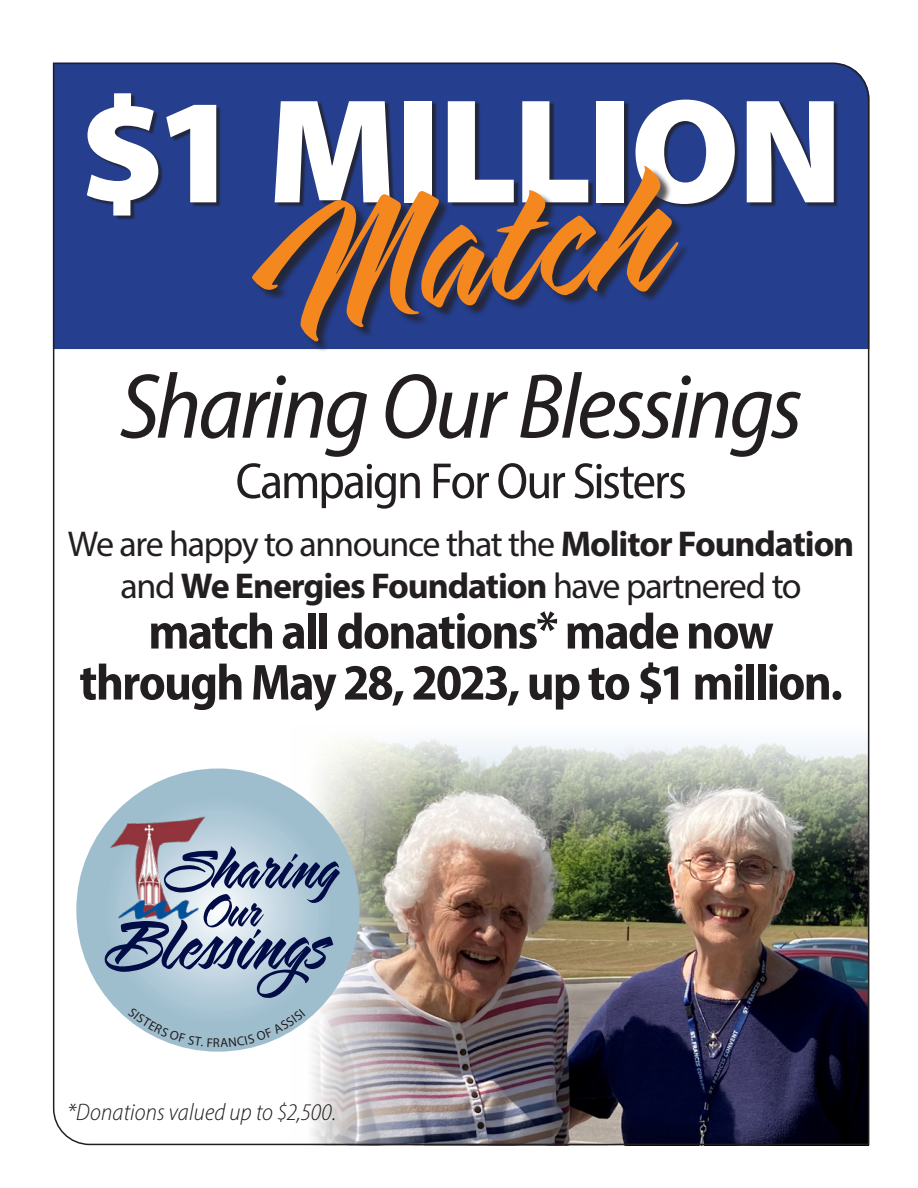
<style>
.page{position:relative;width:918px;height:1188px;background:#fff}
.page>*{position:absolute;margin:0;border:0;box-sizing:border-box;transform-origin:0 0}
.t1{font:900 150px "Myriad Pro";letter-spacing:-.02em;color:#fff}
.t2{font:italic semi-condensed 93px "Myriad Pro";letter-spacing:-.03em;color:#231f20}
.t3{font:53.1px "Sarah Script";color:#020c46}
.t4{font:700 semi-condensed 51px "Myriad Pro";letter-spacing:-.035em;color:#231f20}
.t5{font:semi-condensed 51px "Myriad Pro";letter-spacing:-.04em;color:#231f20}
.t6{font:36px/42px "Myriad Pro";letter-spacing:-.04em;color:#231f20;text-align:center}
.t7{font:italic 300 semi-condensed 24px "Myriad Pro";letter-spacing:.005em;color:#231f20}
.t8{font:12.9px "Myriad Pro";color:#231f20}
.s1{font-weight:700}
</style>
<div class="page">
<img style="left:52px;top:62px;width:818px;height:1084px">
<div style="left:89px;top:95px;width:749px;height:125px;background:#231f20;opacity:.75"></div>
<div style="left:254px;top:168px;width:436px;height:185px;background:#231f20;opacity:.75"></div>
<svg style="left:76px;top:769px;width:283px;height:283px"></svg>
<img style="left:110px;top:817px;width:124px;height:102px">
<svg style="left:104px;top:920px;width:229px;height:78px"></svg>
<svg style="left:136px;top:821px;width:204px;height:88px"></svg>
<svg style="left:239px;top:165px;width:441px;height:187px"></svg>
<svg style="left:128px;top:1007px;width:84px;height:40px"></svg>
<svg style="left:221px;top:1009px;width:84px;height:38px"></svg>
<p class="t1" style="left:79px;top:52px;width:766px">$1 MILLION</p>
<p class="t2" style="left:120px;top:350px;width:685px">Sharing Our Blessings</p>
<p class="t5" style="left:236px;top:450px;width:453px">Campaign For Our Sisters</p>
<p class="t6" style="left:68px;top:522px;width:788px">We are happy to announce that the <span class="s1">Molitor Foundation </span>and <span class="s1">We Energies Foundation</span> have partnered to</p>
<p class="t4" style="left:148px;top:599px;width:627px">match all donations* made now</p>
<p class="t4" style="left:79px;top:650px;width:765px">through May 28, 2023, up to $1 million.</p>
<p class="t3" style="left:205px;top:882px;width:60px">Our</p>
<p class="t8" style="left:213px;top:1035px;width:9px">R</p>
<p class="t7" style="left:67px;top:1098px;width:271px">*Donations valued up to $2,500.</p>
</div>
